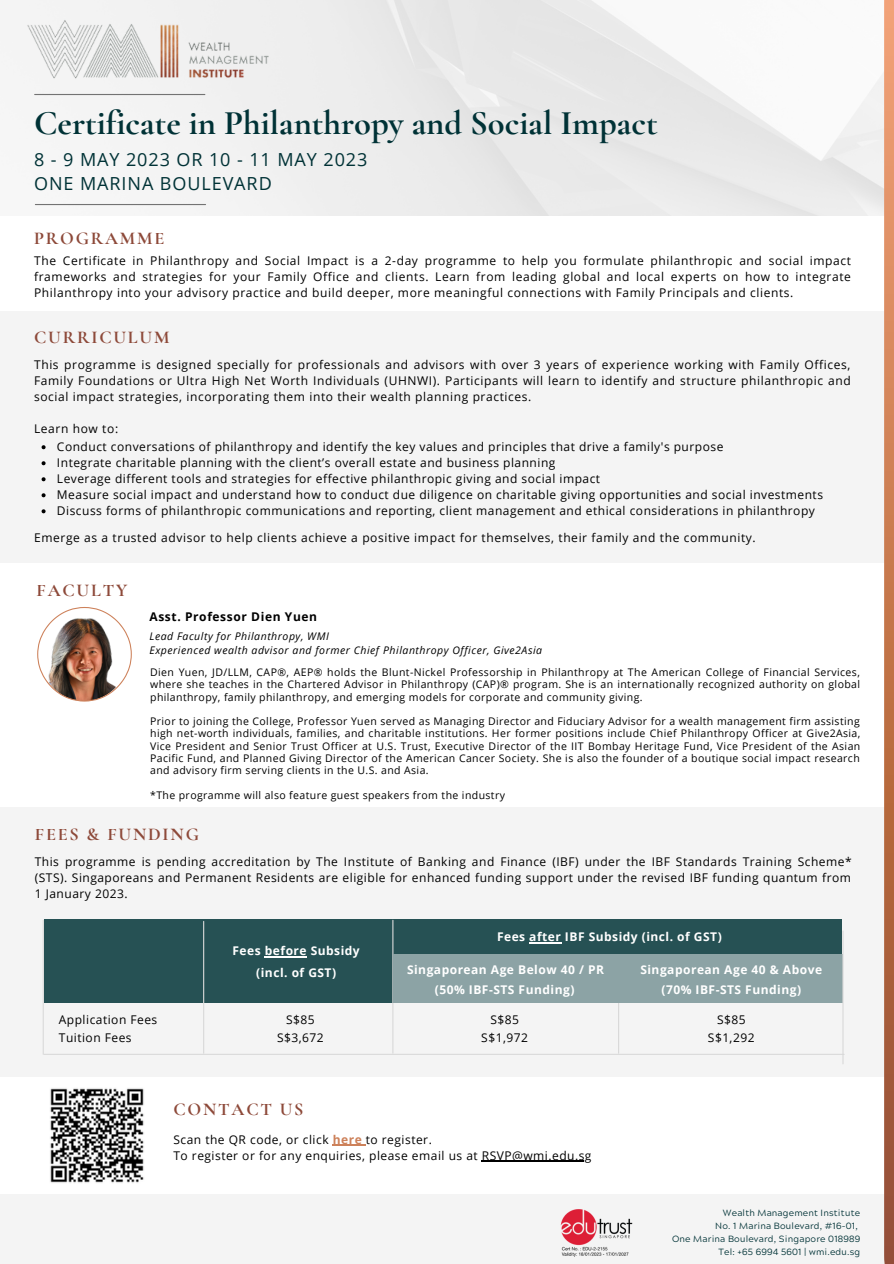
<style>
.page{position:relative;width:894px;height:1264px;background:#fff}
.page>*{position:absolute;margin:0;border:0;box-sizing:border-box;transform-origin:0 0}
.t1{font:700 34.5px "Cormorant Garamond";color:#003236}
.t2{font:700 18px "Cormorant Garamond";letter-spacing:.1em;color:#8d4939}
.t3{font:18px/24.8px "Open Sans";letter-spacing:.05em;color:#003236}
.t4{font:12px/16px "Open Sans";letter-spacing:.04em;color:#000;text-align:justify}
.t5{font:700 12px/22px "Open Sans";letter-spacing:.04em;color:#fff;text-align:center}
.t6{font:700 12px "Open Sans";letter-spacing:.05em;color:#000}
.t7{font:10.5px/12.3px "Open Sans";letter-spacing:.035em;color:#000;text-align:justify}
.t8{font:italic 10.5px/14px "Open Sans";letter-spacing:.05em;color:#000}
.t9{font:9px/12.8px "Acherus Grotesque";letter-spacing:.02em;color:#003236;text-align:right}
.s1{font-weight:700;color:#cd815a}
</style>
<div class="page">
<img style="left:18px;top:11px;width:263px;height:78px">
<div style="left:0;top:312px;width:893px;height:251px;background:#f4f4f4"></div>
<div style="left:0;top:807px;width:893px;height:269px;background:#f4f4f4"></div>
<div style="left:44px;top:919px;width:797px;height:83px;background:#265154"></div>
<hr style="left:265px;top:956px;width:42px;height:1px;background:#fff">
<hr style="left:618px;top:957px;width:1px;height:96px;background:#d9d9d9">
<hr style="left:392px;top:920px;width:1px;height:133px;background:#d9d9d9">
<hr style="left:203px;top:921px;width:1px;height:132px;background:#d9d9d9">
<div style="left:393px;top:953px;width:450px;height:49px;background:#8ca3a5"></div>
<hr style="left:842px;top:931px;width:1px;height:132px;background:#d9d9d9">
<hr style="left:43px;top:920px;width:1px;height:134px;background:#d9d9d9">
<hr style="left:44px;top:1053px;width:799px;height:1px;background:#d9d9d9">
<div style="left:0;top:1194px;width:893px;height:69px;background:#f4f4f4"></div>
<svg style="left:883px;top:0;width:10px;height:1263px"></svg>
<hr style="left:35px;top:94px;width:170px;height:1px;background:#737373">
<img style="left:37px;top:607px;width:95px;height:94px">
<hr style="left:35px;top:204px;width:170px;height:1px;background:#737373">
<img style="left:560px;top:1209px;width:73px;height:48px">
<img style="left:50px;top:1088px;width:94px;height:95px">
<hr style="left:529px;top:942px;width:32px;height:1px;background:#fff">
<svg style="left:42px;top:445px;width:4px;height:4px"></svg>
<svg style="left:42px;top:461px;width:4px;height:4px"></svg>
<svg style="left:42px;top:477px;width:4px;height:4px"></svg>
<svg style="left:42px;top:493px;width:4px;height:4px"></svg>
<svg style="left:42px;top:509px;width:4px;height:4px"></svg>
<hr style="left:332px;top:1144px;width:34px;height:1px;background:#cd815a">
<hr style="left:481px;top:1160px;width:111px;height:1px;background:#000">
<h1 class="t1" style="left:34px;top:102px;width:625px">Certificate in Philanthropy and Social Impact</h1>
<h2 class="t3" style="left:34px;top:146px;width:334px">8 - 9 MAY 2023 OR 10 - 11 MAY 2023<br>ONE MARINA BOULEVARD</h2>
<h2 class="t2" style="left:34px;top:227px;width:132px">PROGRAMME</h2>
<p class="t4" style="left:34px;top:252px;width:818px">The Certificate in Philanthropy and Social Impact is a 2-day programme to help you formulate philanthropic and social impact frameworks and strategies for your Family Office and clients. Learn from leading global and local experts on how to integrate Philanthropy into your advisory practice and build deeper, more meaningful connections with Family Principals and clients.</p>
<h2 class="t2" style="left:34px;top:326px;width:137px">CURRICULUM</h2>
<p class="t4" style="left:34px;top:356px;width:818px">This programme is designed specially for professionals and advisors with over 3 years of experience working with Family Offices, Family Foundations or Ultra High Net Worth Individuals (UHNWI). Participants will learn to identify and structure philanthropic and social impact strategies, incorporating them into their wealth planning practices.</p>
<p class="t4" style="left:34px;top:420px;width:86px">Learn how to:</p>
<p class="t4" style="left:57px;top:438px;width:767px;text-align:left">Conduct conversations of philanthropy and identify the key values and principles that drive a family's purpose<br>Integrate charitable planning with the client’s overall estate and business planning<br>Leverage different tools and strategies for effective philanthropic giving and social impact<br>Measure social impact and understand how to conduct due diligence on charitable giving opportunities and social investments Discuss forms of philanthropic communications and reporting, client management and ethical considerations in philanthropy</p>
<p class="t4" style="left:34px;top:530px;width:723px">Emerge as a trusted advisor to help clients achieve a positive impact for themselves, their family and the community.</p>
<h2 class="t2" style="left:37px;top:579px;width:92px">FACULTY</h2>
<p class="t6" style="left:149px;top:608px;width:169px">Asst. Professor Dien Yuen</p>
<p class="t8" style="left:149px;top:628px;width:394px">Lead Faculty for Philanthropy, WMI<br>Experienced wealth advisor and former Chief Philanthropy Officer, Give2Asia</p>
<p class="t7" style="left:150px;top:665px;width:711px">Dien Yuen, JD/LLM, CAP®, AEP® holds the Blunt-Nickel Professorship in Philanthropy at The American College of Financial Services, where she teaches in the Chartered Advisor in Philanthropy (CAP)® program. She is an internationally recognized authority on global philanthropy, family philanthropy, and emerging models for corporate and community giving.</p>
<p class="t7" style="left:150px;top:715px;width:711px">Prior to joining the College, Professor Yuen served as Managing Director and Fiduciary Advisor for a wealth management firm assisting high net-worth individuals, families, and charitable institutions. Her former positions include Chief Philanthropy Officer at Give2Asia, Vice President and Senior Trust Officer at U.S. Trust, Executive Director of the IIT Bombay Heritage Fund, Vice President of the Asian Pacific Fund, and Planned Giving Director of the American Cancer Society. She is also the founder of a boutique social impact research and advisory firm serving clients in the U.S. and Asia.</p>
<p class="t7" style="left:150px;top:788px;width:356px">*The programme will also feature guest speakers from the industry</p>
<h2 class="t2" style="left:35px;top:823px;width:165px">FEES &amp; FUNDING</h2>
<p class="t4" style="left:35px;top:853px;width:818px">This programme is pending accreditation by The Institute of Banking and Finance (IBF) under the IBF Standards Training Scheme* (STS). Singaporeans and Permanent Residents are eligible for enhanced funding support under the revised IBF funding quantum from 1 January 2023.</p>
<p class="t5" style="left:232px;top:939px;width:129px">Fees before Subsidy (incl. of GST)</p>
<p class="t5" style="left:497px;top:925px;width:226px">Fees after IBF Subsidy (incl. of GST)</p>
<p class="t5" style="left:407px;top:958px;width:198px">Singaporean Age Below 40 / PR</p>
<p class="t5" style="left:640px;top:958px;width:183px">Singaporean Age 40 &amp; Above</p>
<p class="t5" style="left:434px;top:978px;width:141px">(50% IBF-STS Funding)</p>
<p class="t5" style="left:661px;top:978px;width:141px">(70% IBF-STS Funding)</p>
<p class="t4" style="left:59px;top:1010px;width:100px;line-height:18px">Application Fees<br>Tuition Fees</p>
<p class="t4" style="left:277px;top:1010px;width:48px;line-height:18px;text-align:center">S$85<br>S$3,672</p>
<p class="t4" style="left:707px;top:1010px;width:48px;line-height:18px;text-align:center">S$85<br>S$1,292</p>
<p class="t4" style="left:481px;top:1010px;width:48px;line-height:18px;text-align:center">S$85<br>S$1,972</p>
<h2 class="t2" style="left:173px;top:1098px;width:132px">CONTACT US</h2>
<p class="t4" style="left:173px;top:1130px;width:419px">Scan the QR code, or click <span class="s1">here</span> to register.<br>To register or for any enquiries, please email us at RSVP@wmi.edu.sg</p>
<p class="t9" style="left:672px;top:1207px;width:189px">Wealth Management Institute<br>No. 1 Marina Boulevard, #16-01,<br>One Marina Boulevard, Singapore 018989<br>Tel: +65 6994 5601 | wmi.edu.sg</p>
</div>
